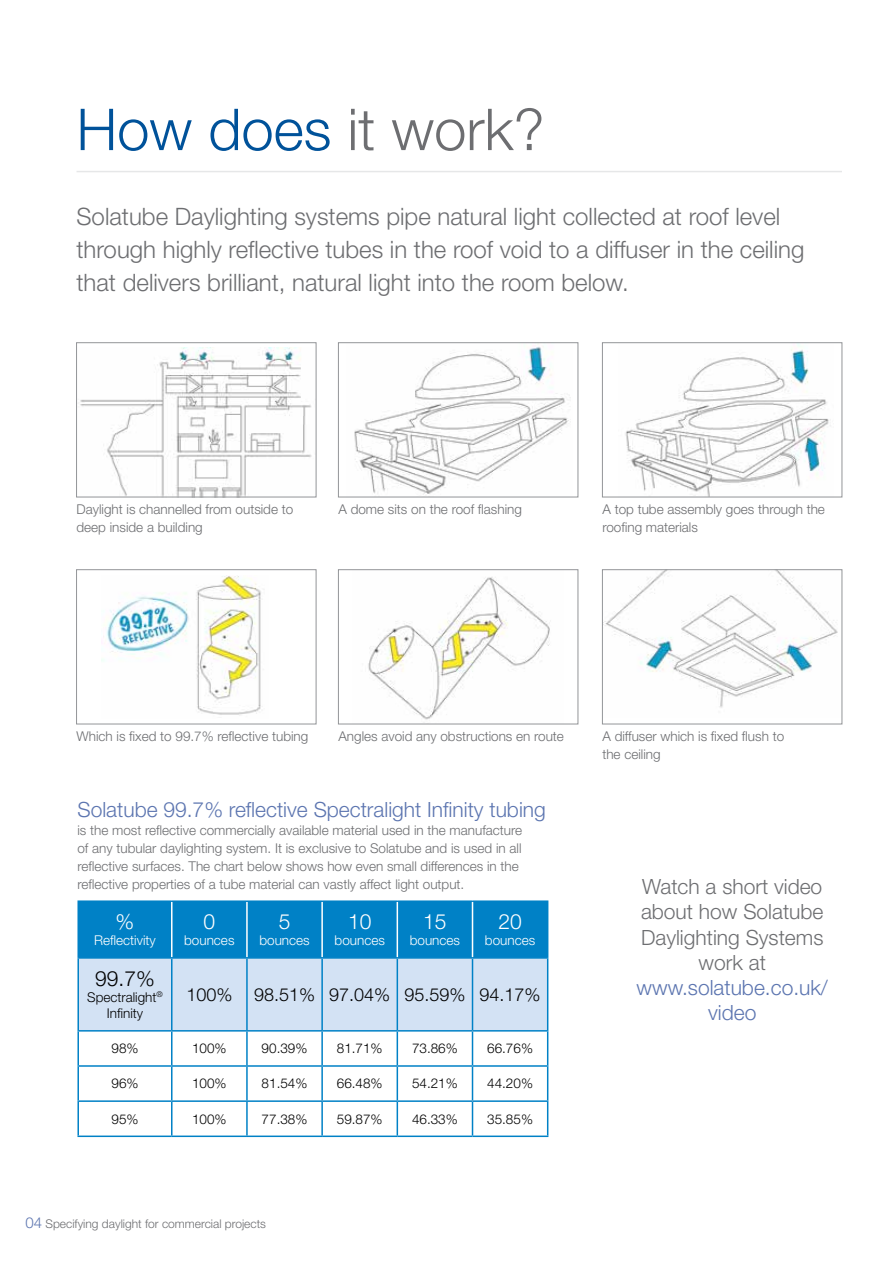
<style>
.page{position:relative;width:893px;height:1263px;background:#fff}
.page>*{position:absolute;margin:0;border:0;box-sizing:border-box;transform-origin:0 0}
.t1{font:300 57.75px "Helvetica Neue LT Std";color:#00529a}
.t2{font:300 24px/33px "Helvetica Neue LT Std";color:#6d6e71}
.t3{font:300 21px/25.2px "Helvetica Neue LT Std";color:#5c75b0;text-align:center}
.t4{font:300 21px/25.2px "Helvetica Neue LT Std";color:#6d6e71;text-align:center}
.t5{font:300 21px "Helvetica Neue LT Std";color:#fff}
.t6{font:300 21px "Helvetica Neue LT Std";color:#000}
.t7{font:300 18px "Helvetica Neue LT Std";color:#000}
.t8{font:300 13.5px/18px "Helvetica Neue LT Std";color:#6d6e71}
.t9{font:300 13.5px/16.2px "Helvetica Neue LT Std";color:#000;text-align:center}
.t10{font:300 13.5px "Helvetica Neue LT Std";color:#fff}
.t11{font:300 12px "Helvetica Neue LT Std";color:#6d6e71}
.s1{color:#6d6e71}
.s2{font-size:15px;color:#5c75b0}
</style>
<div class="page">
<hr style="left:77px;top:171px;width:765px;height:1px;background:#e6e7e8">
<img style="left:80px;top:347px;width:232px;height:148px">
<div style="left:76px;top:342px;width:240px;height:155px;border:1px solid #939598"></div>
<img style="left:101px;top:575px;width:160px;height:140px">
<div style="left:76px;top:569px;width:240px;height:155px;border:1px solid #939598"></div>
<img style="left:625px;top:344px;width:206px;height:151px">
<div style="left:602px;top:342px;width:240px;height:155px;border:1px solid #939598"></div>
<img style="left:604px;top:571px;width:234px;height:137px">
<div style="left:602px;top:569px;width:240px;height:155px;border:1px solid #939598"></div>
<img style="left:354px;top:347px;width:217px;height:148px">
<div style="left:338px;top:342px;width:240px;height:155px;border:1px solid #939598"></div>
<img style="left:368px;top:577px;width:182px;height:143px">
<div style="left:338px;top:569px;width:240px;height:155px;border:1px solid #939598"></div>
<svg style="left:79px;top:902px;width:468px;height:128px;background:#76b7df"></svg>
<hr style="left:77px;top:1031px;width:2px;height:34px;background:#0081c6">
<hr style="left:171px;top:1031px;width:2px;height:34px;background:#0081c6">
<hr style="left:246px;top:1031px;width:2px;height:34px;background:#0081c6">
<hr style="left:321px;top:1031px;width:2px;height:34px;background:#0081c6">
<hr style="left:397px;top:1031px;width:1px;height:34px;background:#0081c6">
<hr style="left:472px;top:1031px;width:1px;height:34px;background:#0081c6">
<hr style="left:547px;top:1031px;width:1px;height:34px;background:#0081c6">
<hr style="left:77px;top:1065px;width:95px;height:2px;background:#0081c6">
<hr style="left:77px;top:1067px;width:2px;height:33px;background:#0081c6">
<hr style="left:172px;top:1065px;width:75px;height:2px;background:#0081c6">
<hr style="left:171px;top:1067px;width:2px;height:33px;background:#0081c6">
<hr style="left:247px;top:1065px;width:75px;height:2px;background:#0081c6">
<hr style="left:246px;top:1067px;width:2px;height:33px;background:#0081c6">
<hr style="left:322px;top:1065px;width:75px;height:2px;background:#0081c6">
<hr style="left:321px;top:1067px;width:2px;height:33px;background:#0081c6">
<hr style="left:397px;top:1065px;width:75px;height:2px;background:#0081c6">
<hr style="left:397px;top:1067px;width:1px;height:33px;background:#0081c6">
<hr style="left:472px;top:1065px;width:76px;height:2px;background:#0081c6">
<hr style="left:472px;top:1067px;width:1px;height:33px;background:#0081c6">
<hr style="left:547px;top:1067px;width:1px;height:33px;background:#0081c6">
<hr style="left:77px;top:1100px;width:95px;height:2px;background:#0081c6">
<hr style="left:77px;top:1102px;width:2px;height:33px;background:#0081c6">
<hr style="left:172px;top:1100px;width:75px;height:2px;background:#0081c6">
<hr style="left:171px;top:1102px;width:2px;height:33px;background:#0081c6">
<hr style="left:247px;top:1100px;width:75px;height:2px;background:#0081c6">
<hr style="left:246px;top:1102px;width:2px;height:33px;background:#0081c6">
<hr style="left:322px;top:1100px;width:75px;height:2px;background:#0081c6">
<hr style="left:321px;top:1102px;width:2px;height:33px;background:#0081c6">
<hr style="left:397px;top:1100px;width:75px;height:2px;background:#0081c6">
<hr style="left:397px;top:1102px;width:1px;height:33px;background:#0081c6">
<hr style="left:472px;top:1100px;width:76px;height:2px;background:#0081c6">
<hr style="left:472px;top:1102px;width:1px;height:33px;background:#0081c6">
<hr style="left:547px;top:1102px;width:1px;height:33px;background:#0081c6">
<hr style="left:77px;top:1135px;width:95px;height:2px;background:#0081c6">
<hr style="left:172px;top:1135px;width:75px;height:2px;background:#0081c6">
<hr style="left:247px;top:1135px;width:75px;height:2px;background:#0081c6">
<hr style="left:322px;top:1135px;width:75px;height:2px;background:#0081c6">
<hr style="left:397px;top:1135px;width:75px;height:2px;background:#0081c6">
<hr style="left:472px;top:1135px;width:76px;height:2px;background:#0081c6">
<hr style="left:171px;top:902px;width:2px;height:55px;background:#fff">
<hr style="left:246px;top:902px;width:2px;height:55px;background:#fff">
<hr style="left:321px;top:902px;width:2px;height:55px;background:#fff">
<hr style="left:397px;top:902px;width:1px;height:55px;background:#fff">
<hr style="left:472px;top:902px;width:1px;height:55px;background:#fff">
<hr style="left:77px;top:900px;width:95px;height:2px;background:#0081c6">
<hr style="left:77px;top:902px;width:2px;height:55px;background:#0081c6">
<hr style="left:172px;top:900px;width:75px;height:2px;background:#0081c6">
<hr style="left:247px;top:900px;width:75px;height:2px;background:#0081c6">
<hr style="left:322px;top:900px;width:75px;height:2px;background:#0081c6">
<hr style="left:397px;top:900px;width:75px;height:2px;background:#0081c6">
<hr style="left:472px;top:900px;width:76px;height:2px;background:#0081c6">
<hr style="left:547px;top:902px;width:1px;height:55px;background:#0081c6">
<hr style="left:77px;top:957px;width:95px;height:2px;background:#0081c6">
<hr style="left:77px;top:959px;width:2px;height:71px;background:#0081c6">
<hr style="left:172px;top:957px;width:75px;height:2px;background:#0081c6">
<hr style="left:171px;top:959px;width:2px;height:71px;background:#0081c6">
<hr style="left:247px;top:957px;width:75px;height:2px;background:#0081c6">
<hr style="left:246px;top:959px;width:2px;height:71px;background:#0081c6">
<hr style="left:322px;top:957px;width:75px;height:2px;background:#0081c6">
<hr style="left:321px;top:959px;width:2px;height:71px;background:#0081c6">
<hr style="left:397px;top:957px;width:75px;height:2px;background:#0081c6">
<hr style="left:397px;top:959px;width:1px;height:71px;background:#0081c6">
<hr style="left:472px;top:957px;width:76px;height:2px;background:#0081c6">
<hr style="left:472px;top:959px;width:1px;height:71px;background:#0081c6">
<hr style="left:547px;top:959px;width:1px;height:71px;background:#0081c6">
<hr style="left:77px;top:1030px;width:95px;height:1px;background:#0081c6">
<hr style="left:172px;top:1030px;width:75px;height:1px;background:#0081c6">
<hr style="left:247px;top:1030px;width:75px;height:1px;background:#0081c6">
<hr style="left:322px;top:1030px;width:75px;height:1px;background:#0081c6">
<hr style="left:397px;top:1030px;width:75px;height:1px;background:#0081c6">
<hr style="left:472px;top:1030px;width:76px;height:1px;background:#0081c6">
<h1 class="t1" style="left:77px;top:94px;width:469px">How does <span class="s1">it work?</span></h1>
<h2 class="t2" style="left:77px;top:199px;width:729px">Solatube Daylighting systems pipe natural light collected at roof level through highly reflective tubes in the roof void to a diffuser in the ceiling that delivers brilliant, natural light into the room below.</h2>
<p class="t8" style="left:77px;top:500px;width:218px">Daylight is channelled from outside to deep inside a building</p>
<p class="t8" style="left:338px;top:500px;width:185px">A dome sits on the roof flashing</p>
<p class="t8" style="left:602px;top:500px;width:224px">A top tube assembly goes through the roofing materials</p>
<p class="t8" style="left:77px;top:727px;width:233px">Which is fixed to 99.7% reflective tubing</p>
<p class="t8" style="left:338px;top:727px;width:227px">Angles avoid any obstructions en route</p>
<h3 class="t3" style="left:77px;top:797px;width:470px">Solatube 99.7% reflective Spectralight Infinity tubing</h3>
<p class="t8" style="left:77px;top:821px;width:446px">is the most reflective commercially available material used in the manufacture of any tubular daylighting system. It is exclusive to Solatube and is used in all reflective surfaces. The chart below shows how even small differences in the reflective properties of a tube material can vastly affect light output.</p>
<h3 class="t5" style="left:116px;top:909px;width:20px">%</h3>
<p class="t10" style="left:94px;top:932px;width:63px">Reflectivity</p>
<h3 class="t5" style="left:204px;top:909px;width:13px">0</h3>
<p class="t10" style="left:184px;top:932px;width:52px">bounces</p>
<h3 class="t5" style="left:279px;top:909px;width:13px">5</h3>
<p class="t10" style="left:259px;top:932px;width:52px">bounces</p>
<h3 class="t5" style="left:348px;top:909px;width:25px">10</h3>
<p class="t10" style="left:335px;top:932px;width:52px">bounces</p>
<h3 class="t5" style="left:423px;top:909px;width:25px">15</h3>
<p class="t10" style="left:410px;top:932px;width:52px">bounces</p>
<h3 class="t5" style="left:498px;top:909px;width:25px">20</h3>
<p class="t10" style="left:485px;top:932px;width:52px">bounces</p>
<h3 class="t6" style="left:95px;top:965px;width:61px">99.7%</h3>
<p class="t9" style="left:87px;top:989px;width:77px">Spectralight<sup>®<br></sup>Infinity</p>
<h3 class="t7" style="left:186px;top:983px;width:356px">100% 98.51% 97.04% 95.59% 94.17%</h3>
<p class="t9" style="left:111px;top:1040px;width:29px">98%</p>
<p class="t9" style="left:192px;top:1040px;width:36px">100%</p>
<p class="t9" style="left:262px;top:1040px;width:47px">90.39%</p>
<p class="t9" style="left:337px;top:1040px;width:47px">81.71%</p>
<p class="t9" style="left:412px;top:1040px;width:47px">73.86%</p>
<p class="t9" style="left:487px;top:1040px;width:47px">66.76%</p>
<p class="t9" style="left:111px;top:1075px;width:29px">96%</p>
<p class="t9" style="left:192px;top:1075px;width:36px">100%</p>
<p class="t9" style="left:262px;top:1075px;width:47px">81.54%</p>
<p class="t9" style="left:337px;top:1075px;width:47px">66.48%</p>
<p class="t9" style="left:412px;top:1075px;width:47px">54.21%</p>
<p class="t9" style="left:487px;top:1075px;width:47px">44.20%</p>
<p class="t9" style="left:111px;top:1110px;width:29px">95%</p>
<p class="t9" style="left:192px;top:1110px;width:36px">100%</p>
<p class="t9" style="left:262px;top:1110px;width:47px">77.38%</p>
<p class="t9" style="left:337px;top:1110px;width:47px">59.87%</p>
<p class="t9" style="left:412px;top:1110px;width:47px">46.33%</p>
<p class="t9" style="left:487px;top:1110px;width:47px">35.85%</p>
<p class="t11" style="left:26px;top:1217px;width:242px"><span class="s2">04</span> Specifying daylight for commercial projects</p>
<p class="t8" style="left:602px;top:727px;width:183px">A diffuser which is fixed flush to the ceiling</p>
<h3 class="t4" style="left:641px;top:873px;width:184px">Watch a short video about how Solatube<br>Daylighting Systems work at</h3>
<h3 class="t3" style="left:637px;top:974px;width:193px">www.solatube.co.uk/ video</h3>
</div>
